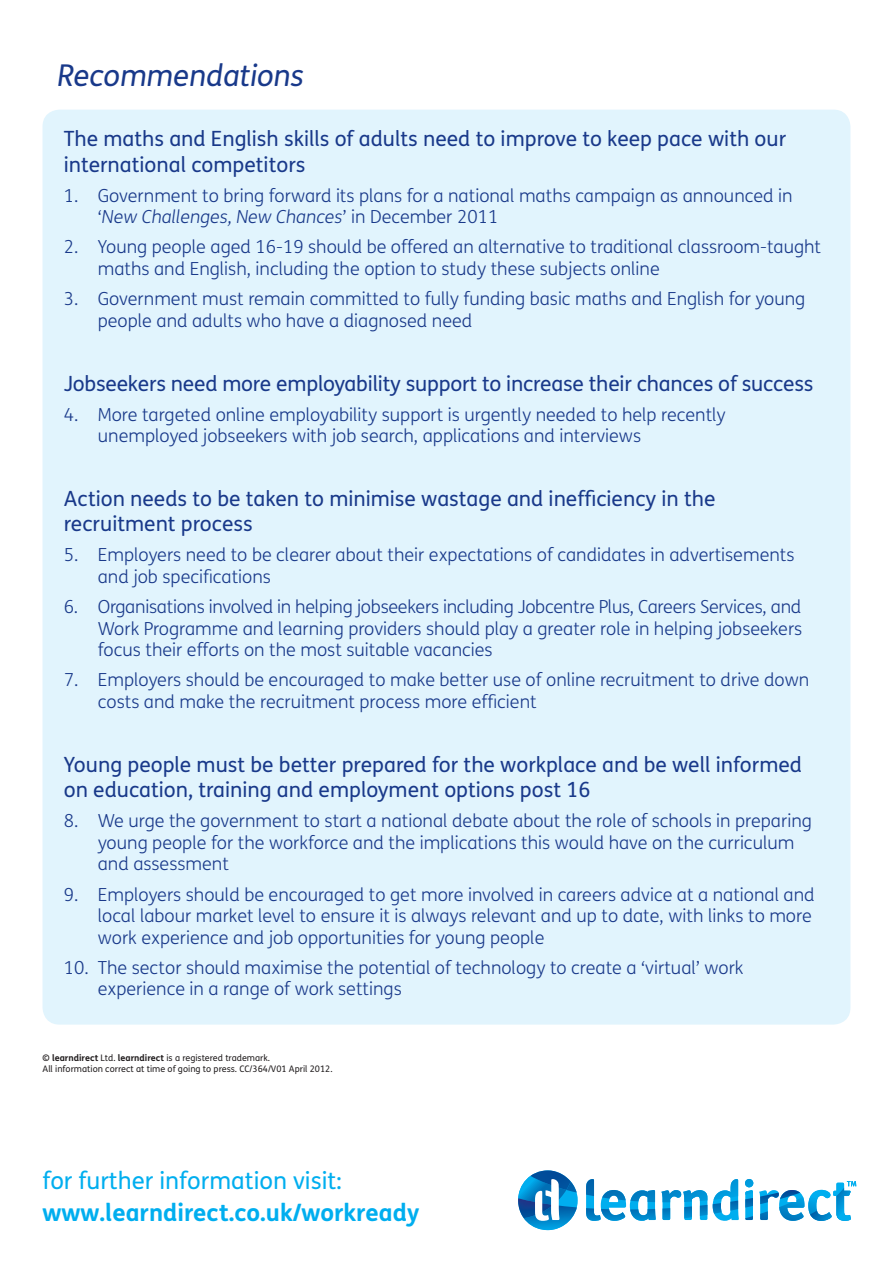
<style>
.page{position:relative;width:893px;height:1263px;background:#fff}
.page>*{position:absolute;margin:0;border:0;box-sizing:border-box;transform-origin:0 0}
.t1{font:italic 30px "FS Me";letter-spacing:-.005em;color:#19398a}
.t2{font:700 24px "FS Me";color:#00aeef}
.t3{font:24px "FS Me";color:#00aeef}
.t4{font:21px/25.2px "FS Me";color:#19398a}
.t5{font:300 18px/21.6px "FS Me";color:#19398a}
.t6{font:9px/10.8px "FS Me";color:#231f20}
.s1{font-style:italic}
.s2{font-weight:700}
</style>
<div class="page">
<svg style="left:518px;top:1170px;width:338px;height:60px"></svg>
<div style="left:43px;top:110px;width:807px;height:914px;background:#e1f4fd;border-radius:17px"></div>
<h1 class="t1" style="left:57px;top:55px;width:248px">Recommendations</h1>
<p class="t4" style="left:64px;top:126px;width:724px">The maths and English skills of adults need to improve to keep pace with our international competitors</p>
<p class="t5" style="left:98px;top:184px;width:696px;text-indent:-34px">1. Government to bring forward its plans for a national maths campaign as announced in ‘<span class="s1">New Challenges, New Chances</span>’ in December 2011</p>
<p class="t5" style="left:98px;top:236px;width:725px;text-indent:-34px">2. Young people aged 16-19 should be offered an alternative to traditional classroom-taught maths and English, including the option to study these subjects online</p>
<p class="t5" style="left:98px;top:288px;width:709px;text-indent:-34px">3. Government must remain committed to fully funding basic maths and English for young people and adults who have a diagnosed need</p>
<p class="t4" style="left:64px;top:370px;width:751px">Jobseekers need more employability support to increase their chances of success</p>
<p class="t5" style="left:98px;top:403px;width:629px;text-indent:-34px">4. More targeted online employability support is urgently needed to help recently unemployed jobseekers with job search, applications and interviews</p>
<p class="t4" style="left:64px;top:486px;width:653px">Action needs to be taken to minimise wastage and inefficiency in the recruitment process</p>
<p class="t5" style="left:98px;top:544px;width:698px;text-indent:-34px">5. Employers need to be clearer about their expectations of candidates in advertisements and job specifications</p>
<p class="t5" style="left:98px;top:595px;width:706px;text-align:justify;text-indent:-34px">6. Organisations involved in helping jobseekers including Jobcentre Plus, Careers Services, and Work Programme and learning providers should play a greater role in helping jobseekers focus their efforts on the most suitable vacancies</p>
<p class="t5" style="left:98px;top:669px;width:713px;text-indent:-34px">7. Employers should be encouraged to make better use of online recruitment to drive down costs and make the recruitment process more efficient</p>
<p class="t4" style="left:64px;top:751px;width:740px">Young people must be better prepared for the workplace and be well informed on education, training and employment options post 16</p>
<p class="t5" style="left:98px;top:809px;width:716px;text-indent:-34px">8. We urge the government to start a national debate about the role of schools in preparing young people for the workforce and the implications this would have on the curriculum and assessment</p>
<p class="t5" style="left:98px;top:883px;width:718px;text-indent:-34px">9. Employers should be encouraged to get more involved in careers advice at a national and local labour market level to ensure it is always relevant and up to date, with links to more work experience and job opportunities for young people</p>
<p class="t5" style="left:98px;top:956px;width:647px;text-indent:-34px">10. The sector should maximise the potential of technology to create a ‘virtual’ work experience in a range of work settings</p>
<p class="t6" style="left:43px;top:1053px;width:291px"><span class="s2">© learndirect</span> Ltd. <span class="s2">learndirect</span> is a registered trademark.<br>All information correct at time of going to press. CC/364/V01 April 2012.</p>
<h2 class="t3" style="left:43px;top:1164px;width:301px">for further information visit:</h2>
<h2 class="t2" style="left:43px;top:1193px;width:379px">www.learndirect.co.uk/workready</h2>
</div>
